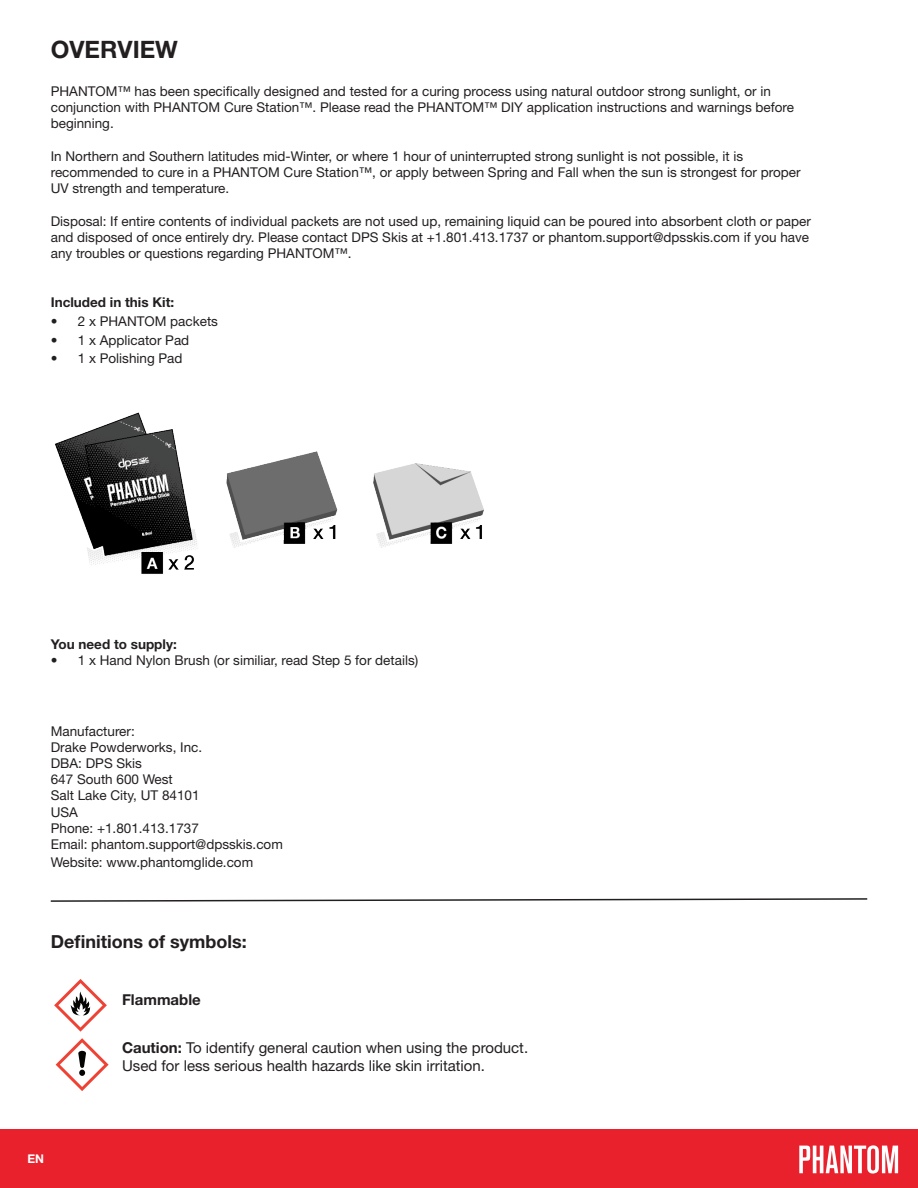
<style>
.page{position:relative;width:918px;height:1188px;background:#fff}
.page>*{position:absolute;margin:0;border:0;box-sizing:border-box;transform-origin:0 0}
.t1{font:700 24px "Helvetica Neue LT Std";color:#231f20}
.t2{font:700 18px "Helvetica Neue LT Std";color:#231f20}
.t3{font:15px/18px "Helvetica Neue LT Std";color:#231f20}
.t4{font:700 15px "Helvetica Neue LT Std";color:#231f20}
.t5{font:13.5px/16.2px "Helvetica Neue LT Std";color:#231f20}
.t6{font:700 13.5px "Helvetica Neue LT Std";color:#231f20}
.t7{font:700 12px "Helvetica Neue LT Std";color:#fff}
.s1{font-weight:700}
</style>
<div class="page">
<div style="left:0;top:1130px;width:918px;height:58px;background:#e8212d"></div>
<svg style="left:799px;top:1145px;width:99px;height:29px"></svg>
<svg style="left:54px;top:979px;width:55px;height:112px"></svg>
<svg style="left:50px;top:898px;width:818px;height:4px"></svg>
<img style="left:55px;top:412px;width:429px;height:162px">
<p class="t1" style="left:51px;top:35px;width:129px">OVERVIEW</p>
<p class="t5" style="left:51px;top:83px;width:745px">PHANTOM™ has been specifically designed and tested for a curing process using natural outdoor strong sunlight, or in conjunction with PHANTOM Cure Station™. Please read the PHANTOM™ DIY application instructions and warnings before beginning.</p>
<p class="t5" style="left:51px;top:148px;width:751px">In Northern and Southern latitudes mid-Winter, or where 1 hour of uninterrupted strong sunlight is not possible, it is recommended to cure in a PHANTOM Cure Station™, or apply between Spring and Fall when the sun is strongest for proper<br>UV strength and temperature.</p>
<p class="t5" style="left:51px;top:213px;width:762px">Disposal: If entire contents of individual packets are not used up, remaining liquid can be poured into absorbent cloth or paper and disposed of once entirely dry. Please contact DPS Skis at +1.801.413.1737 or phantom.support@dpsskis.com if you have any troubles or questions regarding PHANTOM™.</p>
<p class="t6" style="left:51px;top:294px;width:125px">Included in this Kit:</p>
<p class="t5" style="left:51px;top:313px;width:169px">• 2 x PHANTOM packets</p>
<p class="t5" style="left:51px;top:332px;width:140px">• 1 x Applicator Pad</p>
<p class="t5" style="left:51px;top:350px;width:133px">• 1 x Polishing Pad</p>
<p class="t6" style="left:51px;top:636px;width:128px">You need to supply:</p>
<p class="t5" style="left:51px;top:652px;width:369px">• 1 x Hand Nylon Brush (or similiar, read Step 5 for details)</p>
<p class="t5" style="left:51px;top:723px;width:86px">Manufacturer:</p>
<p class="t5" style="left:51px;top:739px;width:153px">Drake Powderworks, Inc.</p>
<p class="t5" style="left:51px;top:755px;width:93px">DBA: DPS Skis</p>
<p class="t5" style="left:51px;top:771px;width:124px">647 South 600 West</p>
<p class="t5" style="left:51px;top:787px;width:150px">Salt Lake City, UT 84101</p>
<p class="t5" style="left:51px;top:804px;width:29px">USA</p>
<p class="t5" style="left:51px;top:820px;width:150px">Phone: +1.801.413.1737</p>
<p class="t5" style="left:51px;top:836px;width:234px">Email: phantom.support@dpsskis.com</p>
<p class="t5" style="left:51px;top:854px;width:204px">Website: www.phantomglide.com</p>
<p class="t2" style="left:51px;top:930px;width:197px">Definitions of symbols:</p>
<p class="t4" style="left:122px;top:991px;width:80px">Flammable</p>
<p class="t7" style="left:28px;top:1151px;width:18px">EN</p>
<p class="t3" style="left:122px;top:1038px;width:408px"><span class="s1">Caution:</span> To identify general caution when using the product.<br>Used for less serious health hazards like skin irritation.</p>
</div>
